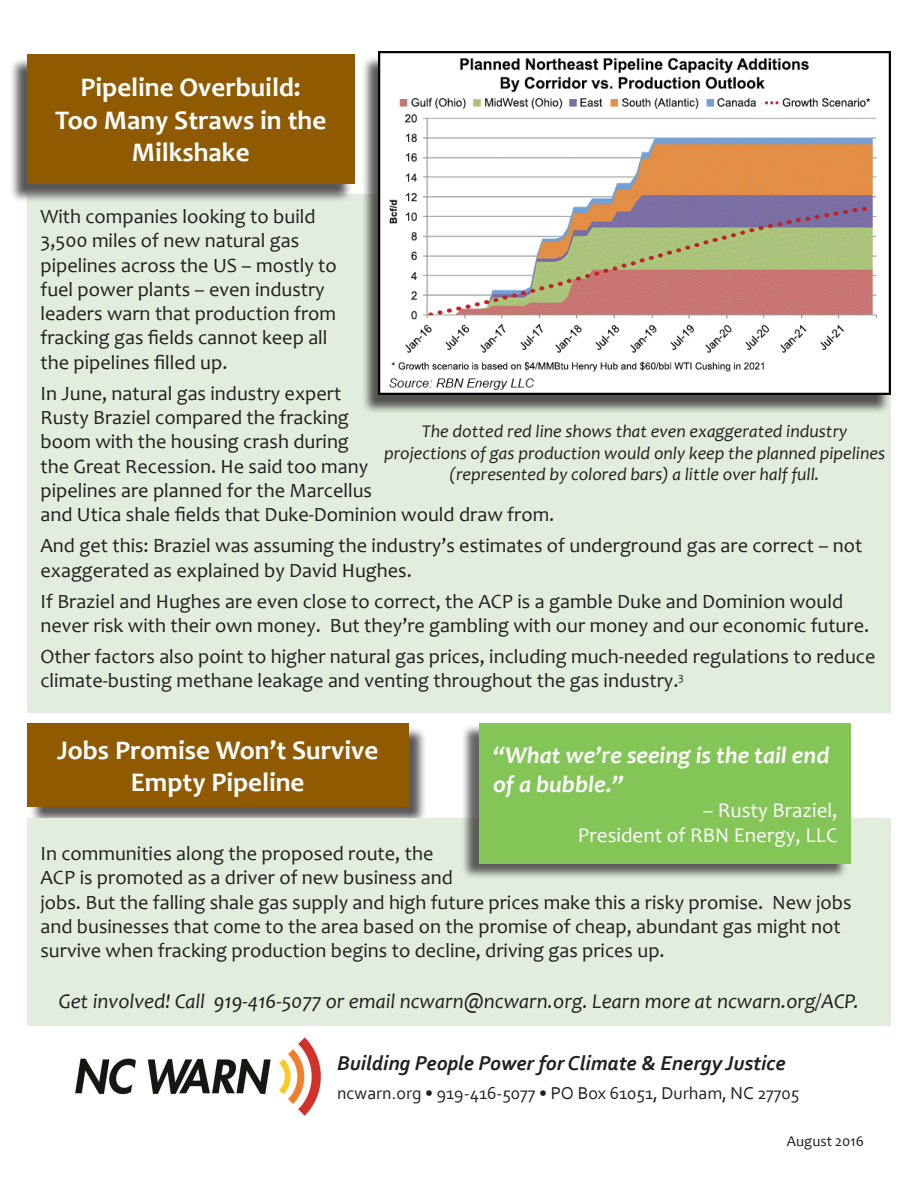
<style>
.page{position:relative;width:918px;height:1188px;background:#fff}
.page>*{position:absolute;margin:0;border:0;box-sizing:border-box;transform-origin:0 0}
.t1{font:700 27px/32.4px "Candara";color:#fff;text-align:center}
.t2{font:italic 700 24px/28.8px "Candara";color:#fff}
.t3{font:italic 21px "Candara";color:#231f20}
.t4{font:italic 700 21px "Corbel";color:#231f20}
.t5{font:21px/25.2px "Candara";color:#fff;text-align:right}
.t6{font:20.25px/24.3px "Candara";color:#231f20}
.t7{font:italic 18px/21.6px "Candara";color:#231f20;text-align:center}
.t8{font:18px "Corbel";color:#231f20}
.t9{font:15px "Candara";color:#231f20}
</style>
<div class="page">
<div style="left:27px;top:195px;width:864px;height:518px;background:#e1eedd"></div>
<img style="left:75px;top:1038px;width:246px;height:78px">
<div style="left:9px;top:57px;width:344px;height:146px;background:#231f20;opacity:.75"></div>
<div style="left:27px;top:54px;width:327px;height:130px;background:#905a00"></div>
<div style="left:361px;top:55px;width:529px;height:360px;background:#231f20;opacity:.75"></div>
<img style="left:378px;top:51px;width:513px;height:344px">
<div style="left:29px;top:726px;width:398px;height:100px;background:#231f20;opacity:.75"></div>
<div style="left:27px;top:724px;width:381px;height:83px;background:#905a00"></div>
<div style="left:27px;top:818px;width:864px;height:208px;background:#e1eedd"></div>
<div style="left:461px;top:724px;width:387px;height:156px;background:#231f20;opacity:.7"></div>
<div style="left:480px;top:724px;width:371px;height:140px;background:#83c557"></div>
<h1 class="t1" style="left:55px;top:71px;width:273px">Pipeline Overbuild:<br>Too Many Straws in the<br>Milkshake</h1>
<p class="t6" style="left:40px;top:204px;width:298px">With companies looking to build<br>3,500 miles of new natural gas pipelines across the US – mostly to fuel power plants – even industry leaders warn that production from fracking gas fields cannot keep all the pipelines filled up.</p>
<p class="t6" style="left:40px;top:381px;width:515px">In June, natural gas industry expert<br>Rusty Braziel compared the fracking<br>boom with the housing crash during<br>the Great Recession. He said too many<br>pipelines are planned for the Marcellus<br>and Utica shale fields that Duke-Dominion would draw from.</p>
<p class="t6" style="left:40px;top:533px;width:824px">And get this: Braziel was assuming the industry’s estimates of underground gas are correct – not exaggerated as explained by David Hughes.</p>
<p class="t6" style="left:40px;top:589px;width:830px">If Braziel and Hughes are even close to correct, the ACP is a gamble Duke and Dominion would never risk with their own money. But they’re gambling with our money and our economic future.</p>
<p class="t6" style="left:40px;top:644px;width:837px">Other factors also point to higher natural gas prices, including much-needed regulations to reduce climate-busting methane leakage and venting throughout the gas industry.<sup>3</sup></p>
<p class="t7" style="left:384px;top:420px;width:503px">The dotted red line shows that even exaggerated industry projections of gas production would only keep the planned pipelines (represented by colored bars) a little over half full.</p>
<h1 class="t1" style="left:57px;top:733px;width:323px">Jobs Promise Won’t Survive<br>Empty Pipeline</h1>
<p class="t2" style="left:493px;top:740px;width:338px">“What we’re seeing is the tail end of a bubble.”</p>
<p class="t5" style="left:578px;top:797px;width:261px">– Rusty Braziel,<br>President of RBN Energy, LLC</p>
<p class="t6" style="left:40px;top:841px;width:813px">In communities along the proposed route, the<br>ACP is promoted as a driver of new business and<br>jobs. But the falling shale gas supply and high future prices make this a risky promise. New jobs and businesses that come to the area based on the promise of cheap, abundant gas might not survive when fracking production begins to decline, driving gas prices up.</p>
<p class="t3" style="left:59px;top:988px;width:802px">Get involved! Call 919-416-5077 or email ncwarn@ncwarn.org. Learn more at ncwarn.org/ACP.</p>
<p class="t4" style="left:337px;top:1050px;width:450px">Building People Power for Climate &amp; Energy Justice</p>
<p class="t8" style="left:337px;top:1082px;width:464px">ncwarn.org • 919-416-5077 • PO Box 61051, Durham, NC 27705</p>
<p class="t9" style="left:787px;top:1132px;width:79px">August 2016</p>
</div>
